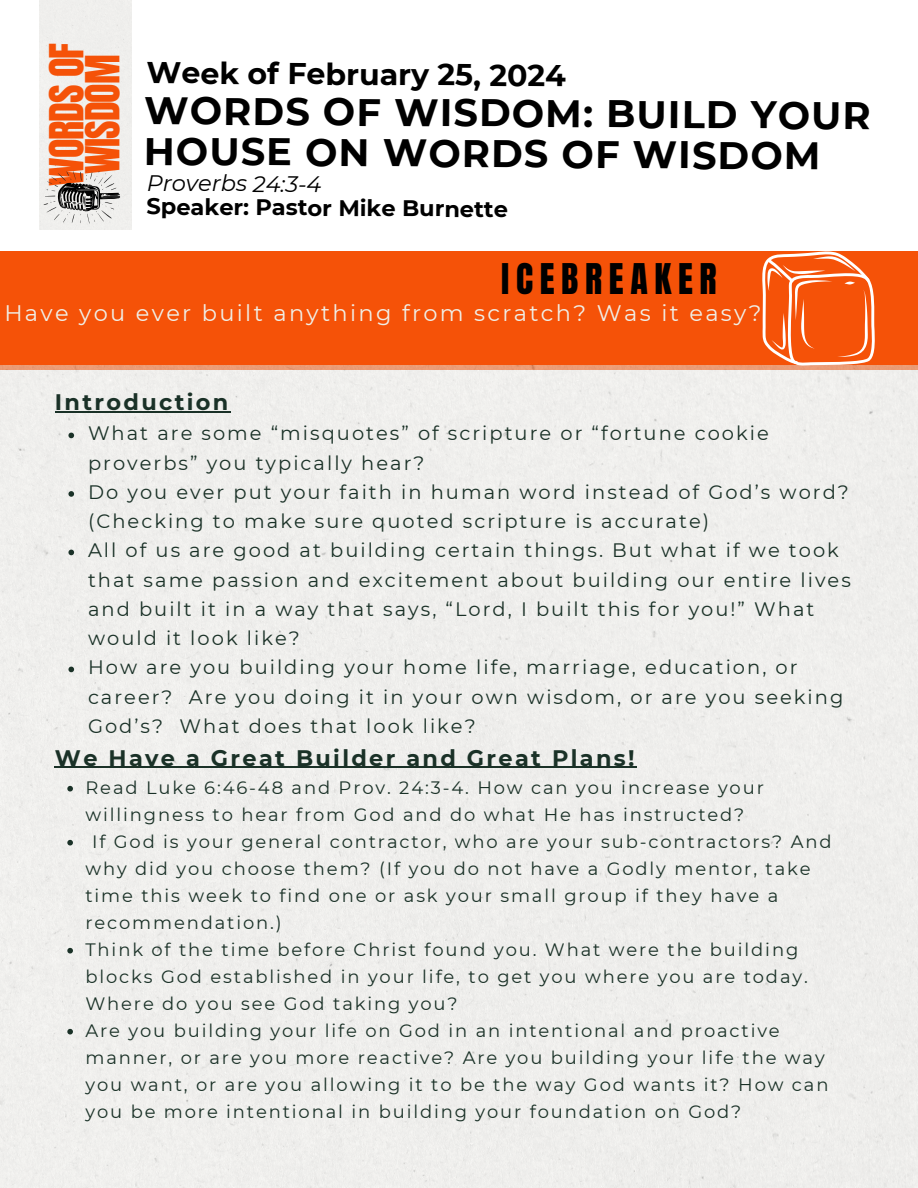
<style>
.page{position:relative;width:918px;height:1188px;background:#fff}
.page>*{position:absolute;margin:0;border:0;box-sizing:border-box;transform-origin:0 0}
.t1{font:39.9px/35.8px "Anton";letter-spacing:-.025em;color:#f55208}
.t2{font:700 38.25px/40.2px "Montserrat";letter-spacing:.02em;color:#000}
.t3{font:36px "Anton";letter-spacing:.185em;color:#000}
.t4{font:700 30px "Montserrat";letter-spacing:-.01em;color:#000}
.t5{font:22.5px "Montserrat";letter-spacing:.105em;color:#f0efe7}
.t6{font:700 22.5px "Montserrat";letter-spacing:.105em;color:#1a3127}
.t7{font:700 22.5px/24.3px "Montserrat";letter-spacing:-.01em;color:#000}
.t8{font:19.5px/29.2px "Montserrat";letter-spacing:.105em;color:#1a3127}
.t9{font:18px/27px "Montserrat";letter-spacing:.105em;color:#1a3127}
.s1{font-weight:400;font-style:italic}
</style>
<div class="page">
<div style="left:0;top:251px;width:918px;height:119px;background:#f55208"></div>
<div style="left:0;top:366px;width:918px;height:822px;background:#efeeec"></div>
<hr style="left:55px;top:411px;width:176px;height:1px;background:#1a3127">
<svg style="left:68px;top:433px;width:6px;height:5px"></svg>
<svg style="left:68px;top:491px;width:6px;height:6px"></svg>
<svg style="left:68px;top:550px;width:6px;height:5px"></svg>
<svg style="left:68px;top:667px;width:6px;height:5px"></svg>
<hr style="left:55px;top:767px;width:582px;height:1px;background:#1a3127">
<svg style="left:67px;top:786px;width:6px;height:5px"></svg>
<svg style="left:67px;top:840px;width:6px;height:5px"></svg>
<svg style="left:67px;top:948px;width:6px;height:5px"></svg>
<svg style="left:67px;top:1029px;width:6px;height:5px"></svg>
<svg style="left:44px;top:171px;width:76px;height:53px"></svg>
<svg style="left:762px;top:251px;width:113px;height:115px"></svg>
<h4 class="t1" style="left:49px;top:186px;width:144px;rotate:-90deg">WORDS OF<br>WISDOM</h4>
<p class="t4" style="left:147px;top:56px;width:421px">Week of February 25, 2024</p>
<p class="t2" style="left:144px;top:93px;width:729px">WORDS OF WISDOM: BUILD YOUR<br>HOUSE ON WORDS OF WISDOM</p>
<p class="t7" style="left:147px;top:171px;width:363px"><span class="s1">Proverbs 24:3-4<br></span>Speaker: Pastor Mike Burnette</p>
<p class="t3" style="left:501px;top:253px;width:217px">ICEBREAKER</p>
<h4 class="t5" style="left:4px;top:299px;width:759px">Have you ever built anything from scratch? Was it easy?</h4>
<p class="t6" style="left:55px;top:388px;width:175px">Introduction</p>
<h2 class="t8" style="left:88px;top:419px;width:682px">What are some “misquotes” of scripture or “fortune cookie proverbs” you typically hear?</h2>
<p class="t8" style="left:88px;top:477px;width:762px">Do you ever put your faith in human word instead of God’s word? (Checking to make sure quoted scripture is accurate)</p>
<h3 class="t8" style="left:88px;top:536px;width:764px">All of us are good at building certain things. But what if we took that same passion and excitement about building our entire lives and built it in a way that says, “Lord, I built this for you!” What would it look like?</h3>
<h1 class="t8" style="left:88px;top:653px;width:757px">How are you building your home life, marriage, education, or career? Are you doing it in your own wisdom, or are you seeking<br>God’s? What does that look like?</h1>
<h5 class="t6" style="left:55px;top:744px;width:581px">We Have a Great Builder and Great Plans!</h5>
<h2 class="t9" style="left:85px;top:774px;width:680px">Read Luke 6:46-48 and Prov. 24:3-4. How can you increase your willingness to hear from God and do what He has instructed?</h2>
<h5 class="t9" style="left:85px;top:828px;width:748px;text-indent:7px">If God is your general contractor, who are your sub-contractors? And why did you choose them? (If you do not have a Godly mentor, take time this week to find one or ask your small group if they have a recommendation.)</h5>
<p class="t9" style="left:85px;top:936px;width:724px">Think of the time before Christ found you. What were the building blocks God established in your life, to get you where you are today.<br>Where do you see God taking you?</p>
<p class="t9" style="left:85px;top:1017px;width:745px">Are you building your life on God in an intentional and proactive manner, or are you more reactive? Are you building your life the way you want, or are you allowing it to be the way God wants it? How can you be more intentional in building your foundation on God?</p>
</div>
